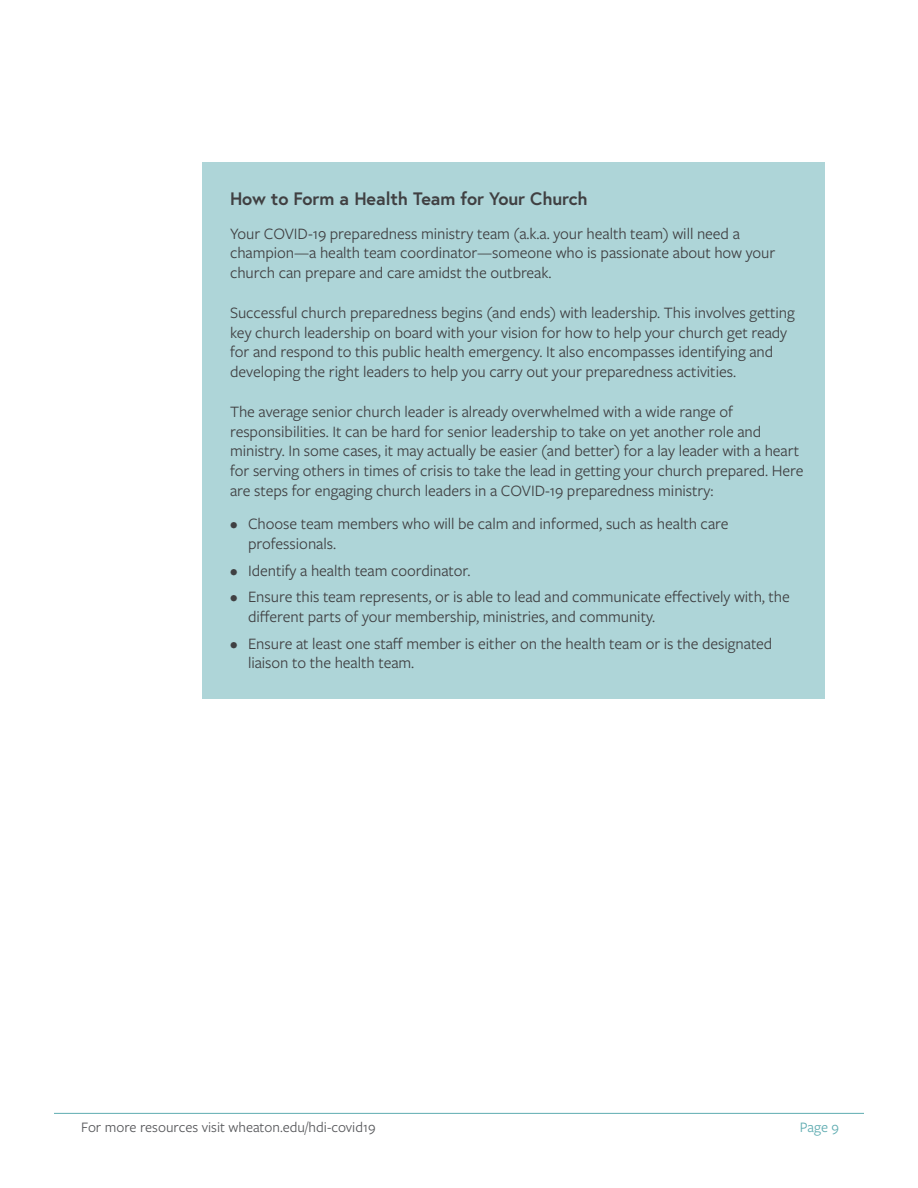
<style>
.page{position:relative;width:918px;height:1188px;background:#fff}
.page>*{position:absolute;margin:0;border:0;box-sizing:border-box;transform-origin:0 0}
.t1{font:700 18px "Europa";letter-spacing:-.005em;color:#404042}
.t2{font:16.5px/19.8px "Freight Sans Pro";letter-spacing:-.005em;color:#404042}
.t3{font:15px "Freight Sans Pro";color:#57585b}
.t4{font:15px "Freight Sans Pro";color:#5facb1}
</style>
<div class="page">
<hr style="left:54px;top:1113px;width:810px;height:1px;background:#5facb1">
<div style="left:203px;top:162px;width:622px;height:537px;background:#aed5d8"></div>
<p class="t1" style="left:230px;top:192px;width:359px">How to Form a Health Team for Your Church</p>
<p class="t2" style="left:230px;top:225px;width:547px">Your COVID-19 preparedness ministry team (a.k.a. your health team) will need a champion—a health team coordinator—someone who is passionate about how your church can prepare and care amidst the outbreak.</p>
<p class="t2" style="left:230px;top:304px;width:566px">Successful church preparedness begins (and ends) with leadership. This involves getting key church leadership on board with your vision for how to help your church get ready for and respond to this public health emergency. It also encompasses identifying and developing the right leaders to help you carry out your preparedness activities.</p>
<p class="t2" style="left:230px;top:403px;width:575px">The average senior church leader is already overwhelmed with a wide range of responsibilities. It can be hard for senior leadership to take on yet another role and ministry. In some cases, it may actually be easier (and better) for a lay leader with a heart for serving others in times of crisis to take the lead in getting your church prepared. Here are steps for engaging church leaders in a COVID-19 preparedness ministry:</p>
<p class="t2" style="left:248px;top:516px;width:482px;text-indent:-18px">• Choose team members who will be calm and informed, such as health care professionals.</p>
<p class="t2" style="left:230px;top:562px;width:242px">• Identify a health team coordinator.</p>
<p class="t2" style="left:248px;top:589px;width:543px;text-indent:-18px">• Ensure this team represents, or is able to lead and communicate effectively with, the different parts of your membership, ministries, and community.</p>
<p class="t2" style="left:248px;top:635px;width:526px;text-indent:-18px">• Ensure at least one staff member is either on the health team or is the designated liaison to the health team.</p>
<p class="t3" style="left:81px;top:1122px;width:296px">For more resources visit wheaton.edu/hdi-covid19</p>
<p class="t4" style="left:800px;top:1122px;width:41px">Page 9</p>
</div>
